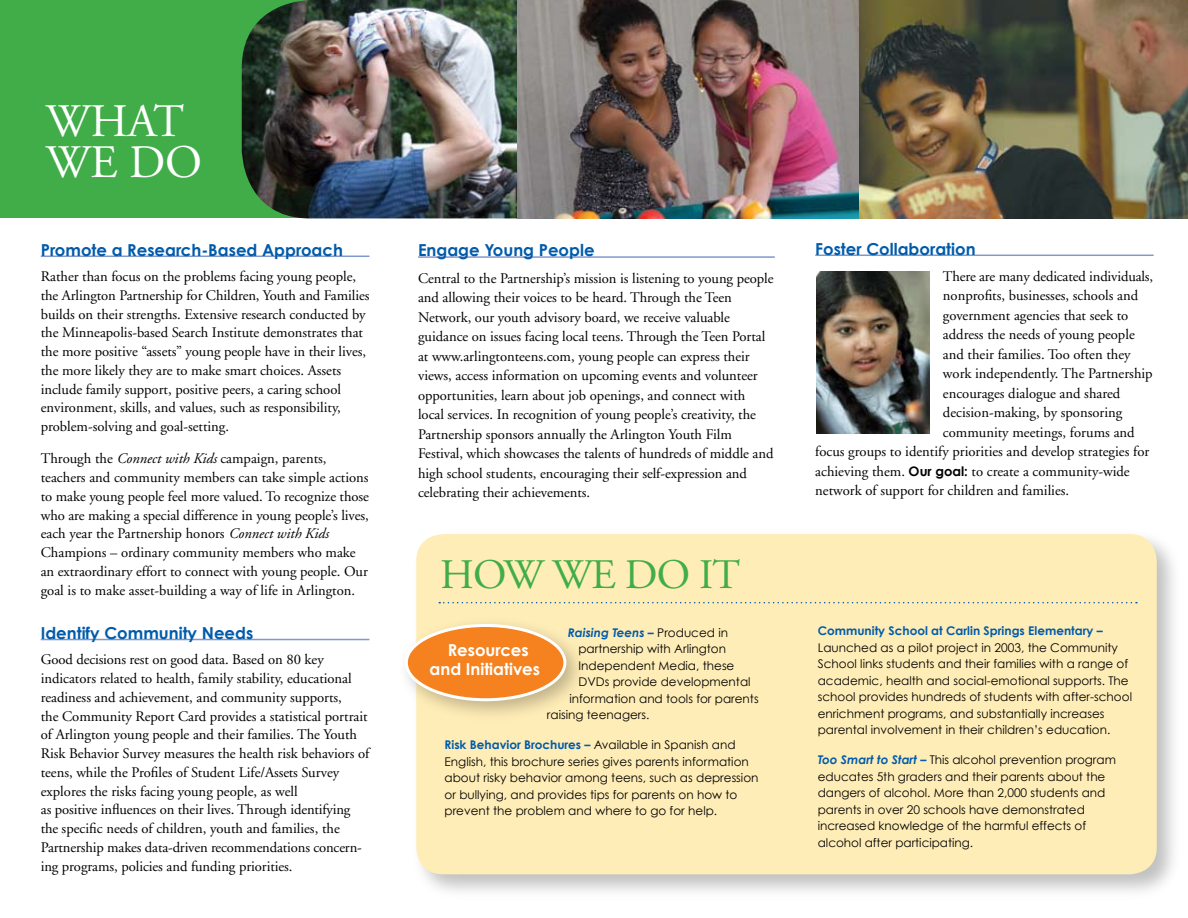
<style>
.page{position:relative;width:1188px;height:918px;background:#fff}
.page>*{position:absolute;margin:0;border:0;box-sizing:border-box;transform-origin:0 0}
.t1{font:46.5px/40.5px "Adobe Garamond";color:#fff}
.t2{font:42px "Adobe Garamond";color:#41ad49}
.t3{font:700 16.5px "Century Gothic";color:#005bab}
.t4{font:700 16.5px/19.5px "Century Gothic";color:#fff;text-align:center}
.t5{font:14.7px/18.8px "Adobe Garamond";color:#000}
.t6{font:12px/16.5px "Century Gothic";color:#000}
.t7{font:700 12px "Century Gothic";color:#005bab}
.t8{font:italic 700 12px "Century Gothic";color:#005bab}
.s1{font-style:italic}
.s2{font-style:normal}
.s3{font-weight:400;font-style:normal;color:#000}
.s4{font-weight:700;color:#005bab}
.s5{font-family:"Century Gothic";font-weight:700;font-size:13.2px}
.s6{font-weight:700;font-style:italic;color:#005bab}
</style>
<div class="page">
<img style="left:242px;top:0;width:946px;height:219px">
<svg style="left:0;top:0;width:322px;height:217px;fill:#41ad49"></svg>
<hr style="left:41px;top:256px;width:328px;height:1px;background:#8198cd">
<hr style="left:41px;top:639px;width:328px;height:1px;background:#8198cd">
<hr style="left:418px;top:256px;width:357px;height:2px;background:#8198cd">
<hr style="left:815px;top:255px;width:339px;height:1px;background:#8198cd">
<div style="left:412px;top:527px;width:771px;height:373px;background:#000;opacity:.25"></div>
<div style="left:416px;top:534px;width:741px;height:340px;background:#ffedb7;border-radius:27px"></div>
<svg style="left:439px;top:602px;width:698px;height:1px"></svg>
<div style="left:397px;top:616px;width:192px;height:108px;background:#000;opacity:.25"></div>
<div style="left:406px;top:626px;width:159px;height:74px;background:#f5821f;border-radius:50%"></div>
<div style="left:405px;top:624px;width:161px;height:77px;border:3px solid #fff;border-radius:50%"></div>
<img style="left:817px;top:271px;width:112px;height:162px">
<h1 class="t1" style="left:46px;top:102px;width:143px">What<br>We Do</h1>
<p class="t3" style="left:41px;top:239px;width:304px">Promote a Research-Based Approach</p>
<p class="t5" style="left:41px;top:267px;width:330px">Rather than focus on the problems facing young people, the Arlington Partnership for Children, Youth and Families builds on their strengths. Extensive research conducted by the Minneapolis-based Search Institute demonstrates that the more positive “assets” young people have in their lives, the more likely they are to make smart choices. Assets include family support, positive peers, a caring school environment, skills, and values, such as responsibility, problem-solving and goal-setting.</p>
<p class="t5" style="left:41px;top:450px;width:330px">Through the <span class="s1">Connect with Kids</span> campaign, parents, teachers and community members can take simple actions to make young people feel more valued. To recognize those who are making a special difference in young people’s lives, each year the Partnership honors <span class="s1">Connect with Kids </span>Champions – ordinary community members who make an extraordinary effort to connect with young people. Our goal is to make asset-building a way of life in Arlington.</p>
<p class="t3" style="left:41px;top:622px;width:214px">Identify Community Needs</p>
<p class="t5" style="left:41px;top:651px;width:330px">Good decisions rest on good data. Based on 80 key indicators related to health, family stability, educational readiness and achievement, and community supports,<br>the Community Report Card provides a statistical portrait of Arlington young people and their families. The Youth Risk Behavior Survey measures the health risk behaviors of teens, while the Profiles of Student Life/Assets Survey explores the risks facing young people, as well<br>as positive influences on their lives. Through identifying the specific needs of children, youth and families, the Partnership makes data-driven recommendations concern&shy;ing programs, policies and funding priorities.</p>
<p class="t3" style="left:418px;top:240px;width:178px">Engage Young People</p>
<p class="t5" style="left:418px;top:269px;width:357px;line-height:19.5px">Central to the Partnership’s mission is listening to young people and allowing their voices to be heard. Through the Teen Network, our youth advisory board, we receive valuable guidance on issues facing local teens. Through the Teen Portal at www.arlingtonteens.com, young people can express their views, access information on upcoming events and volunteer opportunities, learn about job openings, and connect with local services. In recognition of young people’s creativity, the Partnership sponsors annually the Arlington Youth Film Festival, which showcases the talents of hundreds of middle and high school students, encouraging their self-expression and celebrating their achievements.</p>
<h2 class="t2" style="left:440px;top:552px;width:36px">How</h2>
<h2 class="t2" style="left:552px;top:552px;width:175px">We Do It</h2>
<p class="t8" style="left:568px;top:625px;width:162px">Raising Teens <span class="s2">–</span> <span class="s3">Produced in</span></p>
<p class="t6" style="left:578px;top:640px;width:149px">partnership with Arlington</p>
<p class="t6" style="left:578px;top:657px;width:158px">Independent Media, these</p>
<p class="t6" style="left:578px;top:673px;width:174px">DVDs provide developmental</p>
<p class="t6" style="left:569px;top:690px;width:191px">information and tools for parents</p>
<p class="t6" style="left:547px;top:706px;width:104px">raising teenagers.</p>
<p class="t6" style="left:445px;top:736px;width:316px"><span class="s4">Risk Behavior Brochures –</span> Available in Spanish and English, this brochure series gives parents information about risky behavior among teens, such as depression or bullying, and provides tips for parents on how to prevent the problem and where to go for help.</p>
<p class="t4" style="left:430px;top:639px;width:112px">Resources and Initiatives</p>
<p class="t3" style="left:815px;top:238px;width:162px">Foster Collaboration</p>
<p class="t5" style="left:943px;top:267px;width:212px">There are many dedicated individuals,</p>
<p class="t5" style="left:943px;top:287px;width:197px">nonprofits, businesses, schools and</p>
<p class="t5" style="left:943px;top:306px;width:187px">government agencies that seek to</p>
<p class="t5" style="left:943px;top:326px;width:193px">address the needs of young people</p>
<p class="t5" style="left:943px;top:345px;width:189px">and their families. Too often they</p>
<p class="t5" style="left:943px;top:365px;width:211px">work independently. The Partnership</p>
<p class="t5" style="left:943px;top:384px;width:179px">encourages dialogue and shared</p>
<p class="t5" style="left:943px;top:404px;width:181px">decision-making, by sponsoring</p>
<p class="t5" style="left:943px;top:423px;width:193px">community meetings, forums and</p>
<p class="t5" style="left:815px;top:443px;width:336px">focus groups to identify priorities and develop strategies for</p>
<p class="t5" style="left:815px;top:462px;width:316px">achieving them. <span class="s5">Our goal:</span> to create a community-wide</p>
<p class="t5" style="left:815px;top:482px;width:256px">network of support for children and families.</p>
<p class="t7" style="left:818px;top:623px;width:287px">Community School at Carlin Springs Elementary –</p>
<p class="t6" style="left:818px;top:639px;width:316px">Launched as a pilot project in 2003, the Community School links students and their families with a range of academic, health and social-emotional supports. The school provides hundreds of students with after-school enrichment programs, and substantially increases parental involvement in their children’s education.</p>
<p class="t6" style="left:818px;top:752px;width:300px"><span class="s6">Too Smart to Start</span> <span class="s4">–</span> This alcohol prevention program educates 5th graders and their parents about the dangers of alcohol. More than 2,000 students and parents in over 20 schools have demonstrated increased knowledge of the harmful effects of alcohol after participating.</p>
</div>
